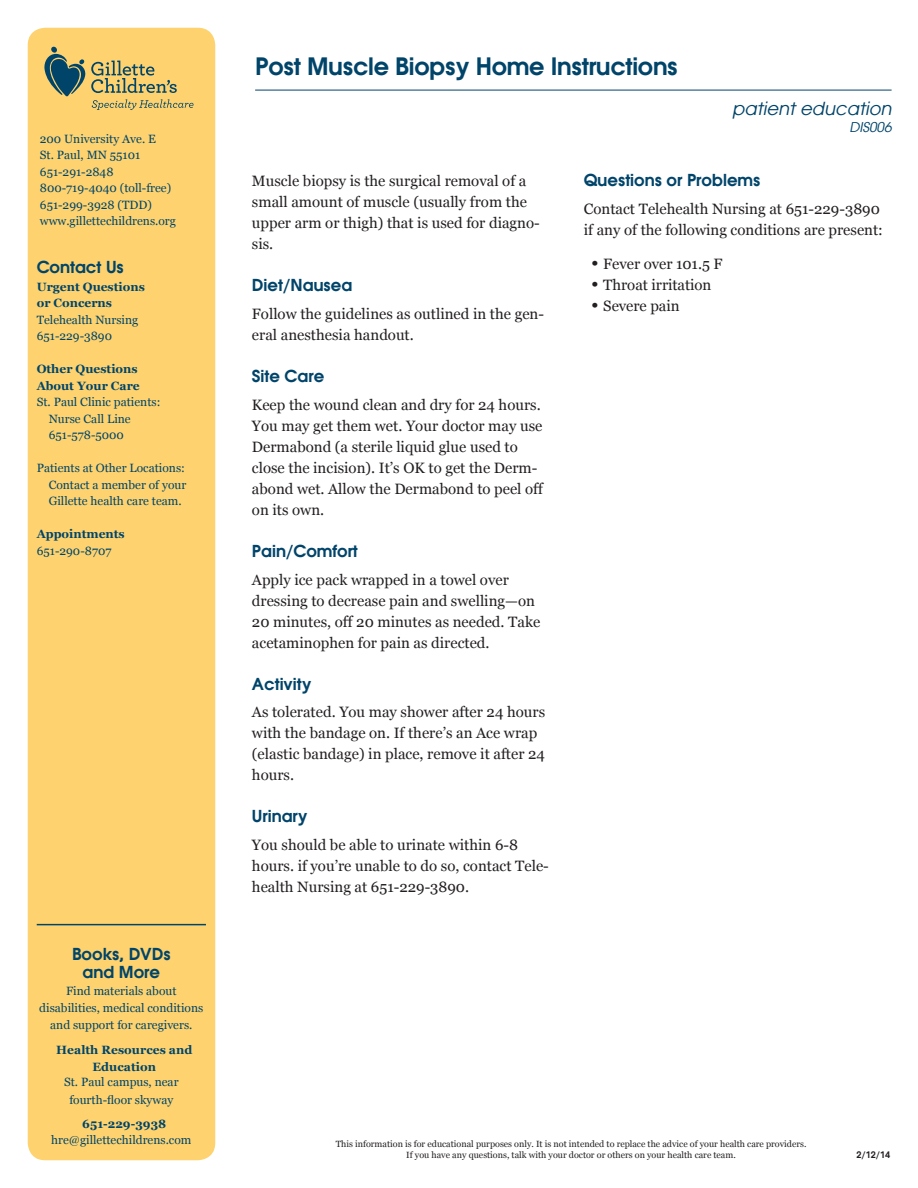
<style>
.page{position:relative;width:918px;height:1188px;background:#fff}
.page>*{position:absolute;margin:0;border:0;box-sizing:border-box;transform-origin:0 0}
.Main_Title{font:600 24px "Atlanta";letter-spacing:-.01em;color:#00446a}
.Patient_Ed_Subhead{font:italic 18px "Atlanta";color:#00446a}
.Body_Header{font:600 16.5px "Atlanta";color:#00446a}
.Side_Bar_Centered_He{font:600 16.5px "Atlanta";color:#00446a}
.Blue_Header_Title{font:600 16.5px "Atlanta";color:#00446a}
.t1{font:15px/21px "Georgia";color:#231f20}
.ID_number{font:italic 13.5px "Atlanta";color:#00446a}
.Yellow_Bar__Basic_te{font:12px "Georgia";color:#00446a}
.Books_Dvds_More_body{font:12px "Georgia";color:#00446a}
.Yellow_Bar__indent_t{font:12px "Georgia";color:#00446a}
.Yellow_Bar__Bold_Tex{font:700 12px "Georgia";color:#00446a}
.Health_resources_and{font:700 12px/16.5px "Georgia";letter-spacing:.005em;color:#00446a;text-align:center}
.Bottom_Disclaimer{font:9px "Georgia";color:#231f20}
.Date{font:600 9px "Atlanta";color:#231f20}
.s1{font-size:19.5px}
</style>
<div class="page">
<div style="left:28px;top:28px;width:187px;height:1132px;background:#fed36f;border-radius:17px"></div>
<hr style="left:255px;top:90px;width:637px;height:1px;background:#00446a">
<svg style="left:44px;top:47px;width:150px;height:63px"></svg>
<hr style="left:37px;top:924px;width:169px;height:1px;background:#00446a">
<p class="Yellow_Bar__Basic_te" style="left:40px;top:130px;width:118px">200 University Ave. E</p>
<p class="Yellow_Bar__Basic_te" style="left:40px;top:146px;width:102px">St. Paul, MN 55101</p>
<p class="Yellow_Bar__Basic_te" style="left:40px;top:163px;width:75px">651-291-2848</p>
<p class="Yellow_Bar__Basic_te" style="left:40px;top:179px;width:133px">800-719-4040 (toll-free)</p>
<p class="Yellow_Bar__Basic_te" style="left:40px;top:196px;width:114px">651-299-3928 (TDD)</p>
<p class="Yellow_Bar__Basic_te" style="left:40px;top:212px;width:138px">www.gillettechildrens.org</p>
<p class="Blue_Header_Title" style="left:37px;top:255px;width:89px">Contact Us</p>
<p class="Yellow_Bar__Bold_Tex" style="left:37px;top:278px;width:110px">Urgent Questions</p>
<p class="Yellow_Bar__Bold_Tex" style="left:37px;top:294px;width:77px">or Concerns</p>
<p class="Yellow_Bar__Basic_te" style="left:37px;top:311px;width:103px">Telehealth Nursing</p>
<p class="Yellow_Bar__Basic_te" style="left:37px;top:327px;width:77px">651-229-3890</p>
<p class="Yellow_Bar__Bold_Tex" style="left:37px;top:360px;width:102px">Other Questions</p>
<p class="Yellow_Bar__Bold_Tex" style="left:37px;top:377px;width:105px">About Your Care</p>
<p class="Yellow_Bar__Basic_te" style="left:37px;top:393px;width:125px">St. Paul Clinic patients:</p>
<p class="Yellow_Bar__indent_t" style="left:49px;top:410px;width:84px">Nurse Call Line</p>
<p class="Yellow_Bar__indent_t" style="left:49px;top:426px;width:77px">651-578-5000</p>
<p class="Yellow_Bar__Basic_te" style="left:37px;top:459px;width:150px">Patients at Other Locations:</p>
<p class="Yellow_Bar__indent_t" style="left:49px;top:476px;width:139px">Contact a member of your</p>
<p class="Yellow_Bar__indent_t" style="left:49px;top:492px;width:135px">Gillette health care team.</p>
<p class="Yellow_Bar__Bold_Tex" style="left:37px;top:525px;width:90px">Appointments</p>
<p class="Yellow_Bar__Basic_te" style="left:37px;top:542px;width:76px">651-290-8707</p>
<p class="Side_Bar_Centered_He" style="left:72px;top:942px;width:100px">Books, DVDs</p>
<p class="Side_Bar_Centered_He" style="left:83px;top:960px;width:79px">and More</p>
<p class="Books_Dvds_More_body" style="left:66px;top:982px;width:112px">Find materials about</p>
<p class="Books_Dvds_More_body" style="left:39px;top:999px;width:165px">disabilities, medical conditions</p>
<p class="Books_Dvds_More_body" style="left:50px;top:1017px;width:144px">and support for caregivers.</p>
<p class="Health_resources_and" style="left:56px;top:1041px;width:138px">Health Resources and<br>Education</p>
<p class="Books_Dvds_More_body" style="left:64px;top:1074px;width:116px">St. Paul campus, near</p>
<p class="Books_Dvds_More_body" style="left:69px;top:1091px;width:105px">fourth-floor skyway</p>
<p class="Health_resources_and" style="left:82px;top:1115px;width:86px">651-229-3938</p>
<p class="Books_Dvds_More_body" style="left:51px;top:1131px;width:142px">hre@gillettechildrens.com</p>
<p class="Main_Title" style="left:255px;top:49px;width:424px">Post Muscle Biopsy Home Instructions</p>
<p class="Patient_Ed_Subhead" style="left:732px;top:95px;width:161px">patient education</p>
<p class="ID_number" style="left:849px;top:117px;width:44px">DIS006</p>
<p class="t1" style="left:252px;top:170px;width:289px">Muscle biopsy is the surgical removal of a small amount of muscle (usually from the upper arm or thigh) that is used for diagno&shy;sis.</p>
<p class="Body_Header" style="left:252px;top:273px;width:102px">Diet/Nausea</p>
<p class="t1" style="left:252px;top:303px;width:294px">Follow the guidelines as outlined in the gen&shy;eral anesthesia handout.</p>
<p class="Body_Header" style="left:252px;top:364px;width:74px">Site Care</p>
<p class="t1" style="left:252px;top:394px;width:294px">Keep the wound clean and dry for 24 hours.<br>You may get them wet. Your doctor may use Dermabond (a sterile liquid glue used to close the incision). It’s OK to get the Derm&shy;abond wet. Allow the Dermabond to peel off on its own.</p>
<p class="Body_Header" style="left:252px;top:539px;width:107px">Pain/Comfort</p>
<p class="t1" style="left:252px;top:568px;width:290px">Apply ice pack wrapped in a towel over dressing to decrease pain and swelling—on 20 minutes, off 20 minutes as needed. Take acetaminophen for pain as directed.</p>
<p class="Body_Header" style="left:252px;top:672px;width:61px">Activity</p>
<p class="t1" style="left:252px;top:701px;width:295px">As tolerated. You may shower after 24 hours with the bandage on. If there’s an Ace wrap (elastic bandage) in place, remove it after 24 hours.</p>
<p class="Body_Header" style="left:252px;top:804px;width:57px">Urinary</p>
<p class="t1" style="left:252px;top:834px;width:298px">You should be able to urinate within 6-8 hours. if you’re unable to do so, contact Tele&shy;health Nursing at 651-229-3890.</p>
<p class="Body_Header" style="left:584px;top:168px;width:178px">Questions or Problems</p>
<p class="t1" style="left:584px;top:197px;width:301px">Contact Telehealth Nursing at 651-229-3890 if any of the following conditions are present:</p>
<p class="t1" style="left:591px;top:253px;width:133px"><span class="s1">•</span> Fever over 101.5 F</p>
<p class="t1" style="left:591px;top:274px;width:122px"><span class="s1">•</span> Throat irritation</p>
<p class="t1" style="left:591px;top:295px;width:90px"><span class="s1">•</span> Severe pain</p>
<p class="Bottom_Disclaimer" style="left:336px;top:1138px;width:472px">This information is for educational purposes only. It is not intended to replace the advice of your health care providers.</p>
<p class="Bottom_Disclaimer" style="left:406px;top:1149px;width:331px">If you have any questions, talk with your doctor or others on your health care team.</p>
<p class="Date" style="left:857px;top:1148px;width:35px">2/12/14</p>
</div>
